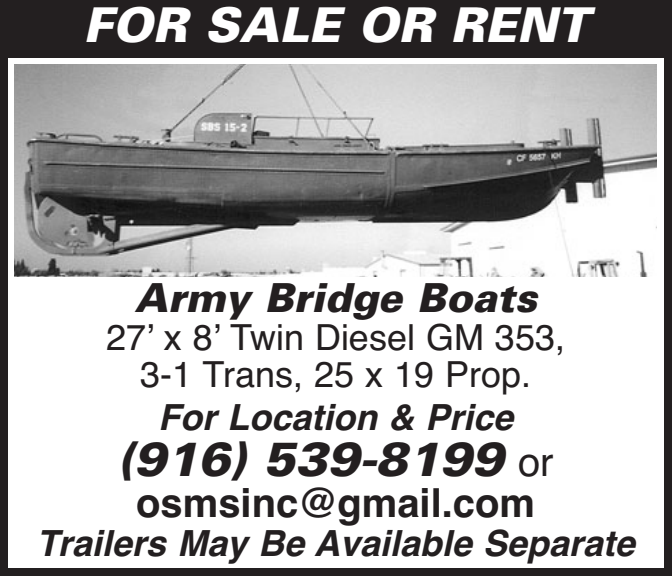
<style>
.page{position:relative;width:672px;height:576px;background:#fff}
.page>*{position:absolute;margin:0;border:0;box-sizing:border-box;transform-origin:0 0}
.t1{font:italic 900 48px "Univers";color:#231f20}
.t2{font:italic 900 48px "Univers";color:#fff}
.t3{font:700 40px "Helvetica";color:#231f20}
.t4{font:italic 900 40px "Univers";color:#231f20}
.t5{font:italic 700 36px "Helvetica";color:#231f20}
.t6{font:36px/37.6px "Helvetica";color:#231f20;text-align:center}
.s1{font-family:"Helvetica";font-weight:400;font-style:normal;font-size:40px}
</style>
<div class="page">
<div style="left:0;top:0;width:672px;height:576px;border:8px solid #231f20"></div>
<img style="left:15px;top:65px;width:641px;height:212px">
<div style="left:4px;top:4px;width:664px;height:53px;background:#231f20"></div>
<h1 class="t2" style="left:83px;top:8px;width:507px">FOR SALE OR RENT</h1>
<p class="t4" style="left:134px;top:283px;width:404px">Army Bridge Boats</p>
<p class="t6" style="left:106px;top:318px;width:460px">27’ x 8’ Twin Diesel GM 353,<br>3-1 Trans, 25 x 19 Prop.</p>
<p class="t5" style="left:158px;top:397px;width:356px">For Location &amp; Price</p>
<h1 class="t1" style="left:118px;top:441px;width:437px">(916) 539-8199 <span class="s1">or</span></h1>
<p class="t3" style="left:136px;top:480px;width:401px">osmsinc@gmail.com</p>
<p class="t5" style="left:37px;top:523px;width:600px">Trailers May Be Available Separate</p>
</div>
